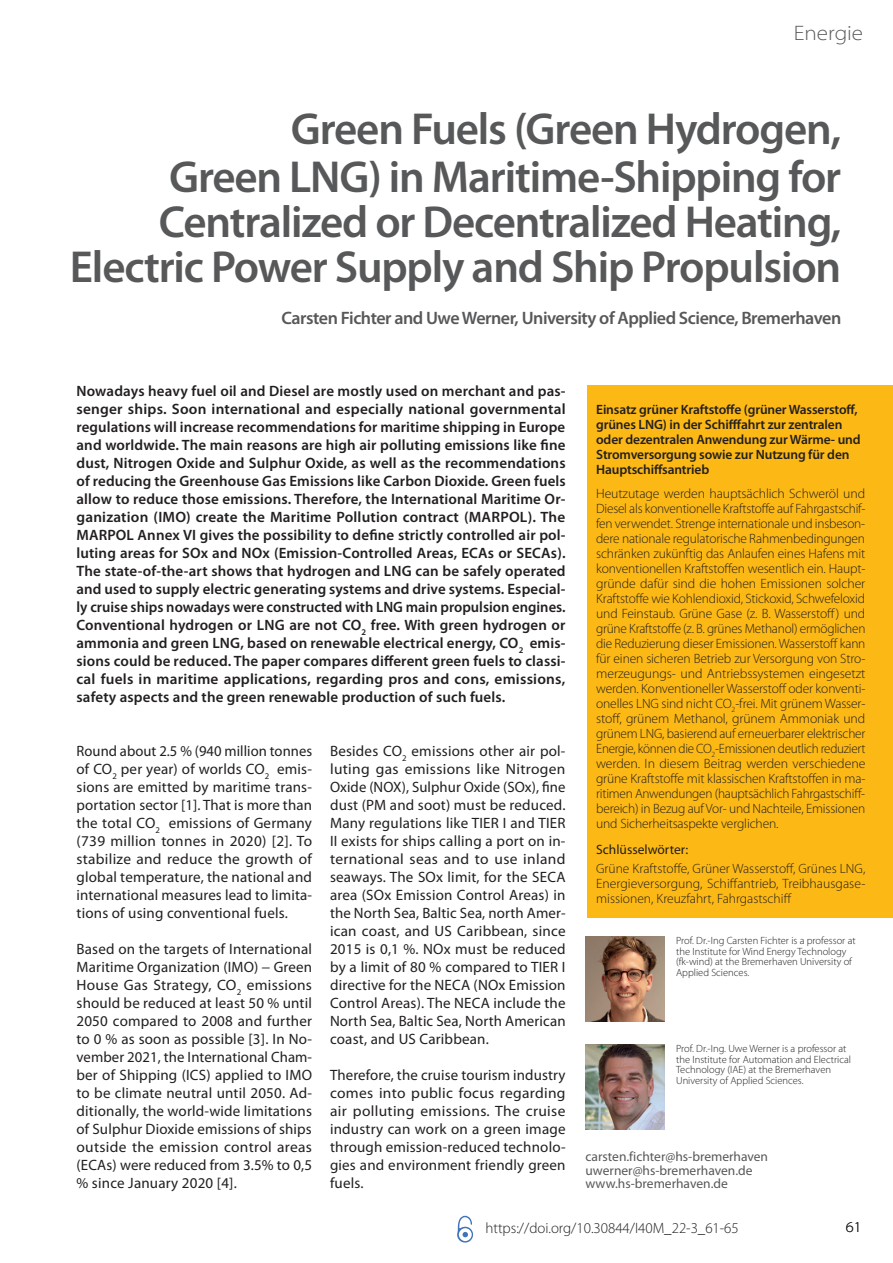
<style>
.page{position:relative;width:893px;height:1263px;background:#fff}
.page>*{position:absolute;margin:0;border:0;box-sizing:border-box;transform-origin:0 0}
.t1{font:600 45px/46px "Myriad Pro";letter-spacing:-.025em;color:#57585a;text-align:right}
.t2{font:300 semi-expanded 21px "Myriad Pro";color:#57585a}
.t3{font:600 18px "Myriad Pro";letter-spacing:-.025em;color:#57585a}
.t4{font:15px/18px "Myriad Pro";letter-spacing:.015em;color:#231f20;text-align:justify}
.t5{font:600 15px/18px "Myriad Pro";letter-spacing:.01em;color:#231f20;text-align:justify}
.t6{font:300 15px "Myriad Pro";color:#231f20}
.t7{font:300 semi-expanded 15px "Myriad Pro";color:#231f20}
.t8{font:300 13.5px/15px "Myriad Pro";letter-spacing:-.01em;color:#231f20;text-align:justify}
.t9{font:600 13.5px/15px "Myriad Pro";letter-spacing:-.01em;color:#231f20}
.t10{font:13.5px/13.5px "Myriad Pro";color:#57585a}
.t11{font:13.5px "Myriad Pro";color:#231f20}
.t12{font:300 10.5px/10.5px "Myriad Pro";color:#231f20}
</style>
<div class="page">
<div style="left:588px;top:385px;width:305px;height:533px;background:#fcb814"></div>
<img style="left:585px;top:936px;width:79px;height:85px">
<img style="left:585px;top:1044px;width:79px;height:85px">
<svg style="left:457px;top:1215px;width:17px;height:28px"></svg>
<h2 class="t2" style="left:794px;top:21px;width:71px">Energie</h2>
<h1 class="t1" style="left:70px;top:105px;width:773px">Green Fuels (Green Hydrogen,<br>Green LNG) in Maritime-Shipping for Centralized or Decentralized Heating, Electric Power Supply and Ship Propulsion</h1>
<p class="t3" style="left:282px;top:307px;width:561px">Carsten Fichter and Uwe Werner, University of Applied Science, Bremerhaven</p>
<p class="t5" style="left:77px;top:382px;width:491px">Nowadays heavy fuel oil and Diesel are mostly used on merchant and pas&shy;senger ships. Soon international and especially national governmental regulations will increase recommendations for maritime shipping in Europe and worldwide. The main reasons are high air polluting emissions like fine dust, Nitrogen Oxide and Sulphur Oxide, as well as the recommendations of reducing the Greenhouse Gas Emissions like Carbon Dioxide. Green fuels allow to reduce those emissions. Therefore, the International Maritime Or&shy;ganization (IMO) create the Maritime Pollution contract (MARPOL). The MARPOL Annex VI gives the possibility to define strictly controlled air pol&shy;luting areas for SOx and NOx (Emission-Controlled Areas, ECAs or SECAs).<br>The state-of-the-art shows that hydrogen and LNG can be safely operated and used to supply electric generating systems and drive systems. Especial&shy;ly cruise ships nowadays were constructed with LNG main propulsion engines.<br>Conventional hydrogen or LNG are not CO<sub>2</sub> free. With green hydrogen or ammonia and green LNG, based on renewable electrical energy, CO<sub>2</sub> emis&shy;sions could be reduced. The paper compares different green fuels to classi&shy;cal fuels in maritime applications, regarding pros and cons, emissions, safety aspects and the green renewable production of such fuels.</p>
<p class="t4" style="left:77px;top:742px;width:237px">Round about 2.5 % (940 million tonnes of CO<sub>2</sub> per year) of worlds CO<sub>2</sub> emis&shy;sions are emitted by maritime trans&shy;portation sector [1]. That is more than the total CO<sub>2</sub> emissions of Germany (739 million tonnes in 2020) [2]. To stabilize and reduce the growth of global temperature, the national and international measures lead to limita&shy;tions of using conventional fuels.</p>
<p class="t4" style="left:77px;top:940px;width:237px">Based on the targets of International Maritime Organization (IMO) − Green House Gas Strategy, CO<sub>2</sub> emissions should be reduced at least 50 % until 2050 compared to 2008 and further to 0 % as soon as possible [3]. In No&shy;vember 2021, the International Cham&shy;ber of Shipping (ICS) applied to IMO to be climate neutral until 2050. Ad&shy;ditionally, the world-wide limitations of Sulphur Dioxide emissions of ships outside the emission control areas (ECAs) were reduced from 3.5% to 0,5 % since January 2020 [4].</p>
<p class="t4" style="left:330px;top:742px;width:237px">Besides CO<sub>2</sub> emissions other air pol&shy;luting gas emissions like Nitrogen Oxide (NOX), Sulphur Oxide (SOx), fine dust (PM and soot) must be reduced.<br>Many regulations like TIER I and TIER II exists for ships calling a port on in&shy;ternational seas and to use inland seaways. The SOx limit, for the SECA area (SOx Emission Control Areas) in the North Sea, Baltic Sea, north Amer&shy;ican coast, and US Caribbean, since 2015 is 0,1 %. NOx must be reduced by a limit of 80 % compared to TIER I directive for the NECA (NOx Emission Control Areas). The NECA include the North Sea, Baltic Sea, North American coast, and US Caribbean.</p>
<p class="t4" style="left:330px;top:1066px;width:237px">Therefore, the cruise tourism industry comes into public focus regarding air polluting emissions. The cruise industry can work on a green image through emission-reduced technolo&shy;gies and environment friendly green fuels.</p>
<p class="t9" style="left:596px;top:402px;width:266px">Einsatz grüner Kraftstoffe (grüner Wasserstoff, grünes LNG) in der Schifffahrt zur zentralen oder dezentralen Anwendung zur Wärme- und Stromversorgung sowie zur Nutzung für den Hauptschiffsantrieb</p>
<p class="t8" style="left:596px;top:485px;width:271px">Heutzutage werden hauptsächlich Schweröl und Diesel als konventionelle Kraftstoffe auf Fahrgastschif&shy;fen verwendet. Strenge internationale und insbeson&shy;dere nationale regulatorische Rahmenbedingungen schränken zukünftig das Anlaufen eines Hafens mit konventionellen Kraftstoffen wesentlich ein. Haupt&shy;gründe dafür sind die hohen Emissionen solcher Kraftstoffe wie Kohlendioxid, Stickoxid, Schwefeloxid und Feinstaub. Grüne Gase (z. B. Wasserstoff) und grüne Kraftstoffe (z. B. grünes Methanol) ermöglichen die Reduzierung dieser Emissionen. Wasserstoff kann für einen sicheren Betrieb zur Versorgung von Stro&shy;merzeugungs- und Antriebssystemen eingesetzt werden. Konventioneller Wasserstoff oder konventi&shy;onelles LNG sind nicht CO<sub>2</sub>-frei. Mit grünem Wasser&shy;stoff, grünem Methanol, grünem Ammoniak und grünem LNG, basierend auf erneuerbarer elektrischer Energie, können die CO<sub>2</sub>-Emissionen deutlich reduziert werden. In diesem Beitrag werden verschiedene grüne Kraftstoffe mit klassischen Kraftstoffen in ma&shy;ritimen Anwendungen (hauptsächlich Fahrgastschiff&shy;bereich) in Bezug auf Vor- und Nachteile, Emissionen und Sicherheitsaspekte verglichen.</p>
<p class="t11" style="left:596px;top:842px;width:93px">Schlüsselwörter:</p>
<p class="t8" style="left:596px;top:861px;width:271px">Grüne Kraftstoffe, Grüner Wasserstoff, Grünes LNG, Energieversorgung, Schiffantrieb, Treibhausgase&shy;missionen, Kreuzfahrt, Fahrgastschiff</p>
<p class="t12" style="left:676px;top:935px;width:181px">Prof. Dr.-Ing Carsten Fichter is a professor at the Institute for Wind Energy Technology (fk-wind) at the Bremerhaven University of Applied Sciences.</p>
<p class="t12" style="left:676px;top:1043px;width:176px">Prof. Dr.-Ing. Uwe Werner is a professor at t he Institute fo r Automation and Electrical Technology (IAE) at the Bremerhaven University of Applied Sciences.</p>
<p class="t10" style="left:586px;top:1150px;width:184px">carsten.fichter@hs-bremerhaven uwerner@hs-bremerhaven.de www.hs-bremerhaven.de</p>
<p class="t6" style="left:485px;top:1219px;width:255px">https://doi.org/10.30844/I40M_22-3_61-65</p>
<p class="t7" style="left:846px;top:1219px;width:17px">61</p>
</div>
